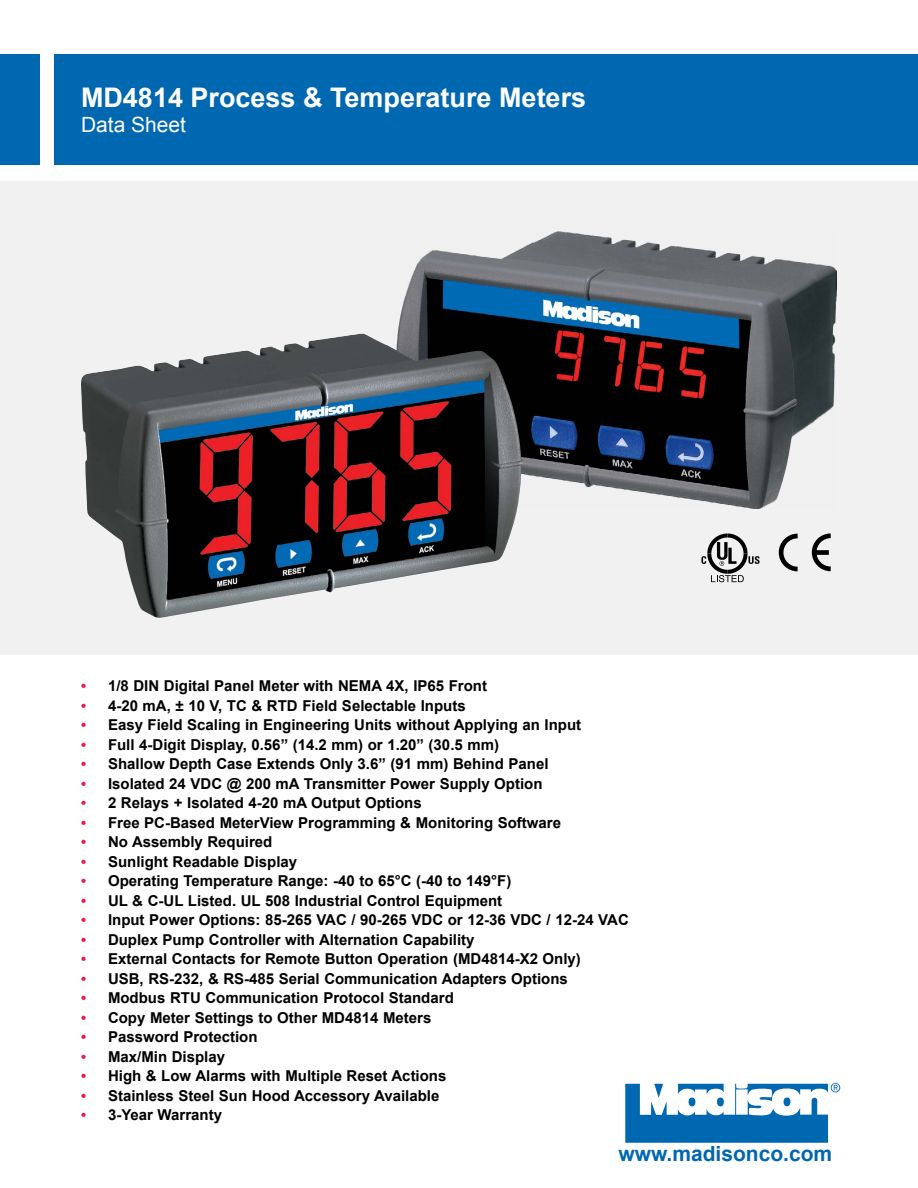
<style>
.page{position:relative;width:918px;height:1188px;background:#fff}
.page>*{position:absolute;margin:0;border:0;box-sizing:border-box;transform-origin:0 0}
.t1{font:700 27px "Arial";color:#fff}
.t2{font:700 21px "Arial";color:#0067b1}
.t3{font:21px "Arial";color:#fff}
.t4{font:700 15px "Arial";color:#000}
.s1{color:#ed174c}
</style>
<div class="page">
<div style="left:0;top:181px;width:918px;height:473px;background:#f1f1f2"></div>
<div style="left:54px;top:54px;width:864px;height:111px;background:#0067b1"></div>
<div style="left:0;top:54px;width:40px;height:111px;background:#0067b1"></div>
<svg style="left:625px;top:1083px;width:215px;height:60px"></svg>
<svg style="left:701px;top:534px;width:59px;height:48px"></svg>
<svg style="left:778px;top:534px;width:53px;height:37px"></svg>
<img style="left:397px;top:231px;width:440px;height:278px">
<img style="left:81px;top:334px;width:440px;height:284px">
<h1 class="t1" style="left:81px;top:79px;width:507px">MD4814 Process &amp; Temperature Meters</h1>
<h2 class="t3" style="left:81px;top:111px;width:107px">Data Sheet</h2>
<p class="t4" style="left:81px;top:676px;width:408px"><span class="s1">•</span> 1/8 DIN Digital Panel Meter with NEMA 4X, IP65 Front</p>
<p class="t4" style="left:81px;top:696px;width:386px"><span class="s1">•</span> 4-20 mA, ± 10 V, TC &amp; RTD Field Selectable Inputs</p>
<p class="t4" style="left:81px;top:715px;width:502px"><span class="s1">•</span> Easy Field Scaling in Engineering Units without Applying an Input</p>
<p class="t4" style="left:81px;top:735px;width:420px"><span class="s1">•</span> Full 4-Digit Display, 0.56” (14.2 mm) or 1.20” (30.5 mm)</p>
<p class="t4" style="left:81px;top:754px;width:469px"><span class="s1">•</span> Shallow Depth Case Extends Only 3.6” (91 mm) Behind Panel</p>
<p class="t4" style="left:81px;top:774px;width:463px"><span class="s1">•</span> Isolated 24 VDC @ 200 mA Transmitter Power Supply Option</p>
<p class="t4" style="left:81px;top:793px;width:342px"><span class="s1">•</span> 2 Relays + Isolated 4-20 mA Output Options</p>
<p class="t4" style="left:81px;top:813px;width:482px"><span class="s1">•</span> Free PC-Based MeterView Programming &amp; Monitoring Software</p>
<p class="t4" style="left:81px;top:832px;width:193px"><span class="s1">•</span> No Assembly Required</p>
<p class="t4" style="left:81px;top:852px;width:218px"><span class="s1">•</span> Sunlight Readable Display</p>
<p class="t4" style="left:81px;top:871px;width:432px"><span class="s1">•</span> Operating Temperature Range: -40 to 65°C (-40 to 149°F)</p>
<p class="t4" style="left:81px;top:891px;width:423px"><span class="s1">•</span> UL &amp; C-UL Listed. UL 508 Industrial Control Equipment</p>
<p class="t4" style="left:81px;top:910px;width:549px"><span class="s1">•</span> Input Power Options: 85-265 VAC / 90-265 VDC or 12-36 VDC / 12-24 VAC</p>
<p class="t4" style="left:81px;top:930px;width:395px"><span class="s1">•</span> Duplex Pump Controller with Alternation Capability</p>
<p class="t4" style="left:81px;top:949px;width:501px"><span class="s1">•</span> External Contacts for Remote Button Operation (MD4814-X2 Only)</p>
<p class="t4" style="left:81px;top:969px;width:488px"><span class="s1">•</span> USB, RS-232, &amp; RS-485 Serial Communication Adapters Options</p>
<p class="t4" style="left:81px;top:988px;width:374px"><span class="s1">•</span> Modbus RTU Communication Protocol Standard</p>
<p class="t4" style="left:81px;top:1008px;width:352px"><span class="s1">•</span> Copy Meter Settings to Other MD4814 Meters</p>
<p class="t4" style="left:81px;top:1027px;width:178px"><span class="s1">•</span> Password Protection</p>
<p class="t4" style="left:81px;top:1047px;width:146px"><span class="s1">•</span> Max/Min Display</p>
<p class="t4" style="left:81px;top:1066px;width:367px"><span class="s1">•</span> High &amp; Low Alarms with Multiple Reset Actions</p>
<p class="t4" style="left:81px;top:1086px;width:360px"><span class="s1">•</span> Stainless Steel Sun Hood Accessory Available</p>
<p class="t4" style="left:81px;top:1105px;width:143px"><span class="s1">•</span> 3-Year Warranty</p>
<h2 class="t2" style="left:618px;top:1140px;width:215px">www.madisonco.com</h2>
</div>
